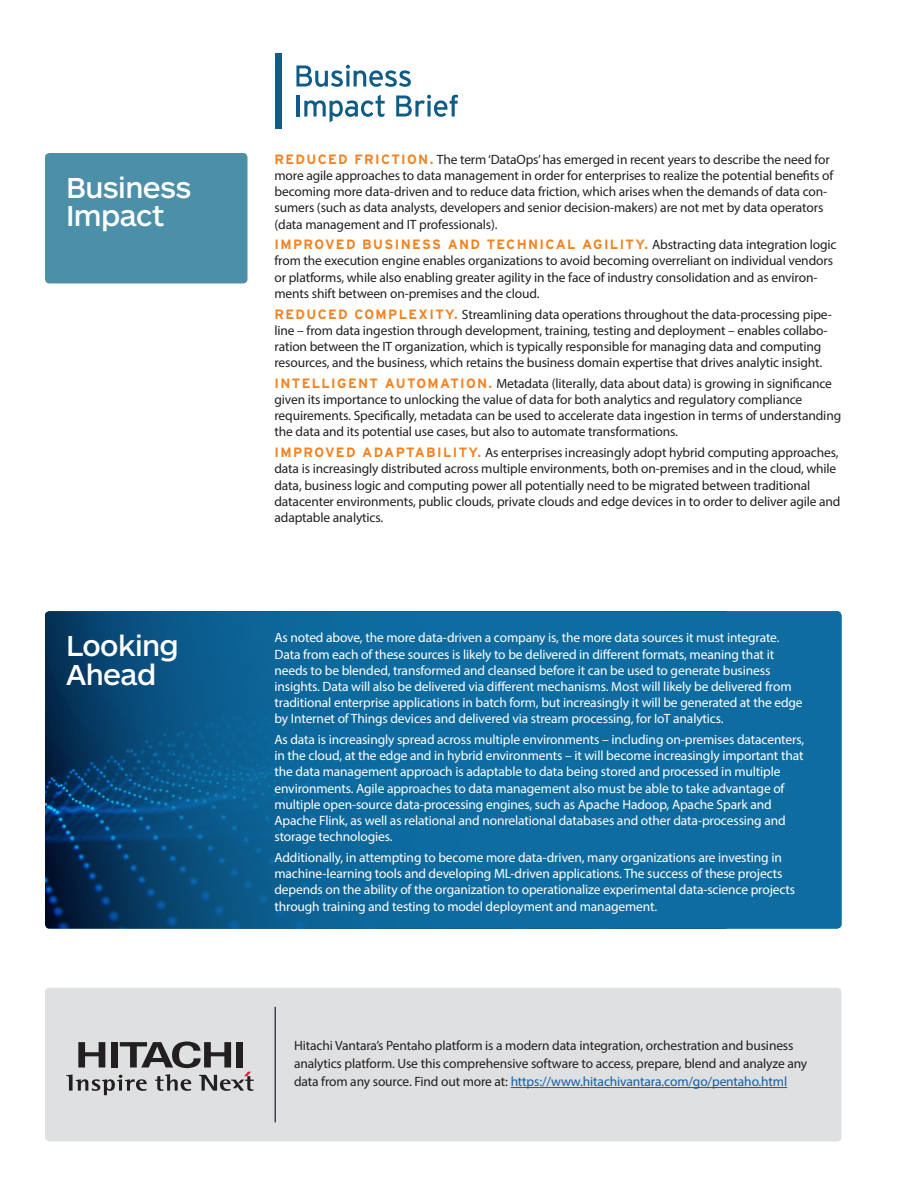
<style>
.page{position:relative;width:918px;height:1188px;background:#fff}
.page>*{position:absolute;margin:0;border:0;box-sizing:border-box;transform-origin:0 0}
.BIB_Callout_Section{font:500 30px/28.5px "ARS Maquette Pro";letter-spacing:-.02em;color:#fff}
.BIB_Body{font:13.5px/16.2px "Myriad Pro";letter-spacing:-.01em;color:#231f20}
.Looking_Ahead_Body{font:13.5px/16.2px "Myriad Pro";letter-spacing:-.01em;color:#fff}
.s1{font-family:"Interstate";font-weight:700;color:#f58220}
.s2{color:#175d9e}
</style>
<div class="page">
<div style="left:45px;top:153px;width:203px;height:131px;background:#4b90a8;border-radius:4px"></div>
<svg style="left:45px;top:611px;width:797px;height:318px;background:#0c6193"></svg>
<div style="left:45px;top:988px;width:797px;height:154px;background:#dfe0e1;border-radius:4px"></div>
<svg style="left:66px;top:1042px;width:188px;height:53px"></svg>
<hr style="left:511px;top:1087px;width:276px;height:1px;background:#175d9e">
<hr style="left:274px;top:1007px;width:2px;height:115px;background:#3e444f">
<svg style="left:296px;top:65px;width:115px;height:22px"></svg>
<hr style="left:297px;top:96px;width:3px;height:21px;background:#0f5c87">
<svg style="left:304px;top:95px;width:81px;height:27px"></svg>
<svg style="left:396px;top:95px;width:62px;height:22px"></svg>
<div style="left:275px;top:53px;width:7px;height:76px;background:#0f5c87"></div>
<p class="BIB_Callout_Section" style="left:66px;top:172px;width:127px">Business<br>Impact</p>
<p class="BIB_Body" style="left:274px;top:151px;width:560px"><span class="s1">REDUCED FRICTION.</span> The term ‘DataOps’ has emerged in recent years to describe the need for more agile approaches to data management in order for enterprises to realize the potential benefits of becoming more data-driven and to reduce data friction, which arises when the demands of data con&shy;sumers (such as data analysts, developers and senior decision-makers) are not met by data operators (data management and IT professionals).</p>
<p class="BIB_Body" style="left:274px;top:236px;width:564px"><span class="s1">IMPROVED BUSINESS AND TECHNICAL AGILITY.</span> Abstracting data integration logic from the execution engine enables organizations to avoid becoming overreliant on individual vendors or platforms, while also enabling greater agility in the face of industry consolidation and as environ&shy;ments shift between on-premises and the cloud.</p>
<p class="BIB_Body" style="left:274px;top:306px;width:559px"><span class="s1">REDUCED COMPLEXITY.</span> Streamlining data operations throughout the data-processing pipe&shy;line – from data ingestion through development, training, testing and deployment – enables collabo&shy;ration between the IT organization, which is typically responsible for managing data and computing resources, and the business, which retains the business domain expertise that drives analytic insight.</p>
<p class="BIB_Body" style="left:274px;top:375px;width:568px"><span class="s1">INTELLIGENT AUTOMATION.</span> Metadata (literally, data about data) is growing in significance given its importance to unlocking the value of data for both analytics and regulatory compliance requirements. Specifically, metadata can be used to accelerate data ingestion in terms of understanding the data and its potential use cases, but also to automate transformations.</p>
<p class="BIB_Body" style="left:274px;top:444px;width:568px"><span class="s1">IMPROVED ADAPTABILITY.</span> As enterprises increasingly adopt hybrid computing approaches, data is increasingly distributed across multiple environments, both on-premises and in the cloud, while data, business logic and computing power all potentially need to be migrated between traditional datacenter environments, public clouds, private clouds and edge devices in to order to deliver agile and adaptable analytics.</p>
<p class="BIB_Callout_Section" style="left:66px;top:630px;width:114px">Looking<br>Ahead</p>
<p class="Looking_Ahead_Body" style="left:274px;top:630px;width:530px">As noted above, the more data-driven a company is, the more data sources it must integrate.<br>Data from each of these sources is likely to be delivered in different formats, meaning that it needs to be blended, transformed and cleansed before it can be used to generate business insights. Data will also be delivered via different mechanisms. Most will likely be delivered from traditional enterprise applications in batch form, but increasingly it will be generated at the edge by Internet of Things devices and delivered via stream processing, for IoT analytics.</p>
<p class="Looking_Ahead_Body" style="left:274px;top:731px;width:531px">As data is increasingly spread across multiple environments – including on-premises datacenters, in the cloud, at the edge and in hybrid environments – it will become increasingly important that the data management approach is adaptable to data being stored and processed in multiple environments. Agile approaches to data management also must be able to take advantage of multiple open-source data-processing engines, such as Apache Hadoop, Apache Spark and Apache Flink, as well as relational and nonrelational databases and other data-processing and storage technologies.</p>
<p class="Looking_Ahead_Body" style="left:274px;top:849px;width:522px">Additionally, in attempting to become more data-driven, many organizations are investing in machine-learning tools and developing ML-driven applications. The success of these projects depends on the ability of the organization to operationalize experimental data-science projects through training and testing to model deployment and management.</p>
<p class="BIB_Body" style="left:294px;top:1036px;width:515px;line-height:18px">Hitachi Vantara’s Pentaho platform is a modern data integration, orchestration and business analytics platform. Use this comprehensive software to access, prepare, blend and analyze any data from any source. Find out more at: <span class="s2">https://www.hitachivantara.com/go/pentaho.html</span></p>
</div>
